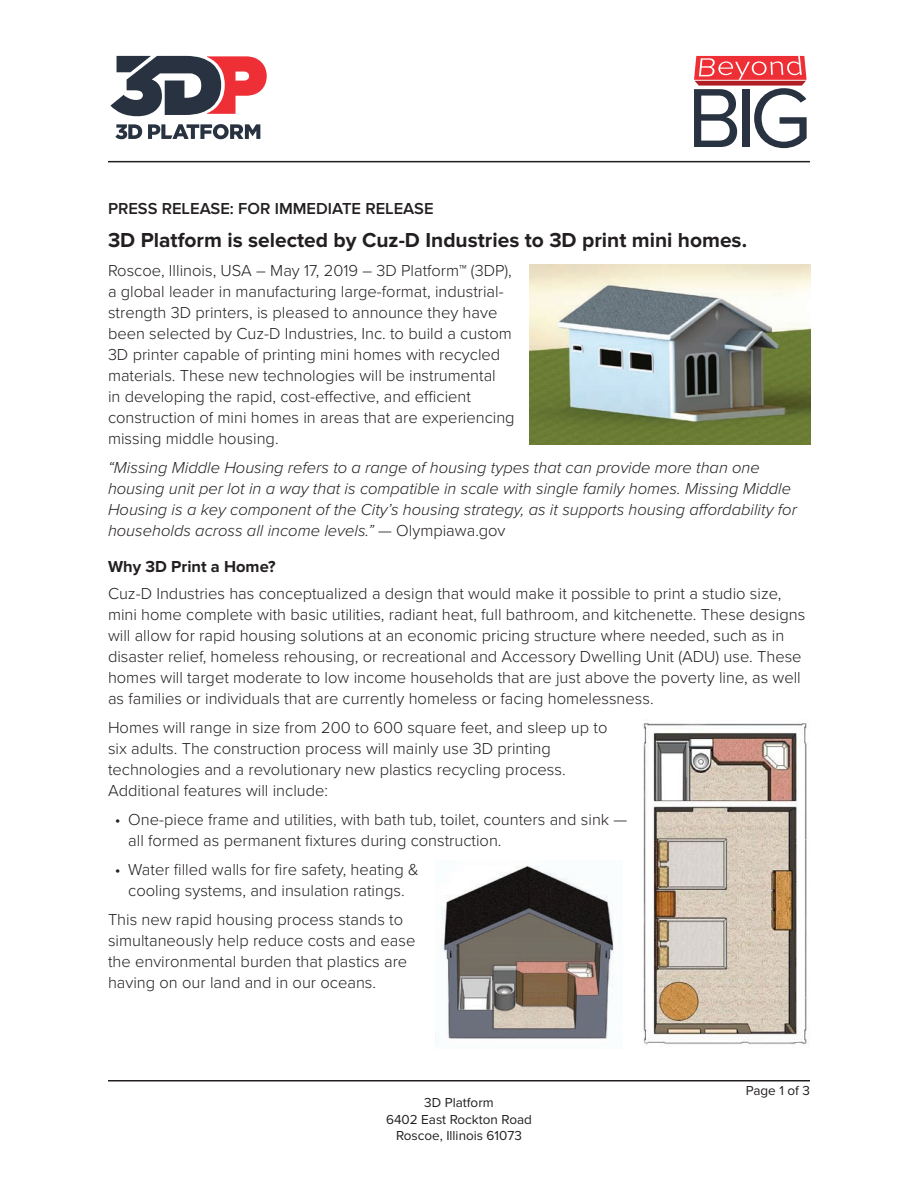
<style>
.page{position:relative;width:918px;height:1188px;background:#fff}
.page>*{position:absolute;margin:0;border:0;box-sizing:border-box;transform-origin:0 0}
.t1{font:86.7px "Proxima Nova";color:#293240}
.head{font:700 21px "Proxima Nova";color:#231f20}
.text{font:300 16.5px/21px "Proxima Nova";color:#231f20}
.text-2{font:italic 300 16.5px/21px "Proxima Nova";color:#231f20}
.t2{font:600 16.5px "Proxima Nova";color:#231f20}
.subhead{font:700 16.5px "Proxima Nova";color:#231f20}
.text-3{font:13.5px/16.5px "Proxima Nova";color:#231f20;text-align:center}
.s1{font-style:normal}
</style>
<div class="page">
<hr style="left:108px;top:161px;width:702px;height:1px;background:#231f20">
<svg style="left:115px;top:124px;width:27px;height:15px"></svg>
<svg style="left:148px;top:124px;width:112px;height:15px"></svg>
<svg style="left:110px;top:56px;width:157px;height:60px"></svg>
<svg style="left:694px;top:56px;width:113px;height:30px"></svg>
<hr style="left:108px;top:1080px;width:702px;height:2px;background:#231f20">
<img style="left:530px;top:265px;width:280px;height:180px">
<img style="left:435px;top:865px;width:179px;height:180px">
<img style="left:643px;top:722px;width:165px;height:323px">
<p class="t1" style="left:687px;top:53px;width:126px">BIG</p>
<p class="t2" style="left:108px;top:199px;width:327px">PRESS RELEASE: FOR IMMEDIATE RELEASE</p>
<p class="head" style="left:108px;top:228px;width:641px">3D Platform is selected by Cuz-D Industries to 3D print mini homes.</p>
<p class="text" style="left:108px;top:259px;width:408px">Roscoe, Illinois, USA – May 17, 2019 – 3D Platform™ (3DP), a global leader in manufacturing large-format, industrial&shy;strength 3D printers, is pleased to announce they have been selected by Cuz-D Industries, Inc. to build a custom 3D printer capable of printing mini homes with recycled materials. These new technologies will be instrumental<br>in developing the rapid, cost-effective, and efficient construction of mini homes in areas that are experiencing missing middle housing.</p>
<p class="text-2" style="left:108px;top:457px;width:690px">“Missing Middle Housing refers to a range of housing types that can provide more than one housing unit per lot in a way that is compatible in scale with single family homes. Missing Middle Housing is a key component of the City’s housing strategy, as it supports housing affordability for households across all income levels.” <span class="s1">— Olympiawa.gov</span></p>
<p class="subhead" style="left:108px;top:557px;width:169px">Why 3D Print a Home?</p>
<p class="text" style="left:108px;top:582px;width:699px">Cuz-D Industries has conceptualized a design that would make it possible to print a studio size, mini home complete with basic utilities, radiant heat, full bathroom, and kitchenette. These designs will allow for rapid housing solutions at an economic pricing structure where needed, such as in disaster relief, homeless rehousing, or recreational and Accessory Dwelling Unit (ADU) use. These homes will target moderate to low income households that are just above the poverty line, as well as families or individuals that are currently homeless or facing homelessness.</p>
<p class="text" style="left:108px;top:716px;width:501px">Homes will range in size from 200 to 600 square feet, and sleep up to six adults. The construction process will mainly use 3D printing technologies and a revolutionary new plastics recycling process.<br>Additional features will include:</p>
<p class="text" style="left:128px;top:808px;width:501px;text-indent:-14px">• One-piece frame and utilities, with bath tub, toilet, counters and sink — all formed as permanent fixtures during construction.</p>
<p class="text" style="left:115px;top:858px;width:305px;text-align:center">• Water filled walls for fire safety, heating &amp; cooling systems, and insulation ratings.</p>
<p class="text" style="left:108px;top:908px;width:309px">This new rapid housing process stands to simultaneously help reduce costs and ease the environmental burden that plastics are having on our land and in our oceans.</p>
<p class="text-3" style="left:386px;top:1095px;width:147px">3D Platform<br>6402 East Rockton Road<br>Roscoe, Illinois 61073</p>
<p class="text-3" style="left:746px;top:1082px;width:66px">Page 1 of 3</p>
</div>
